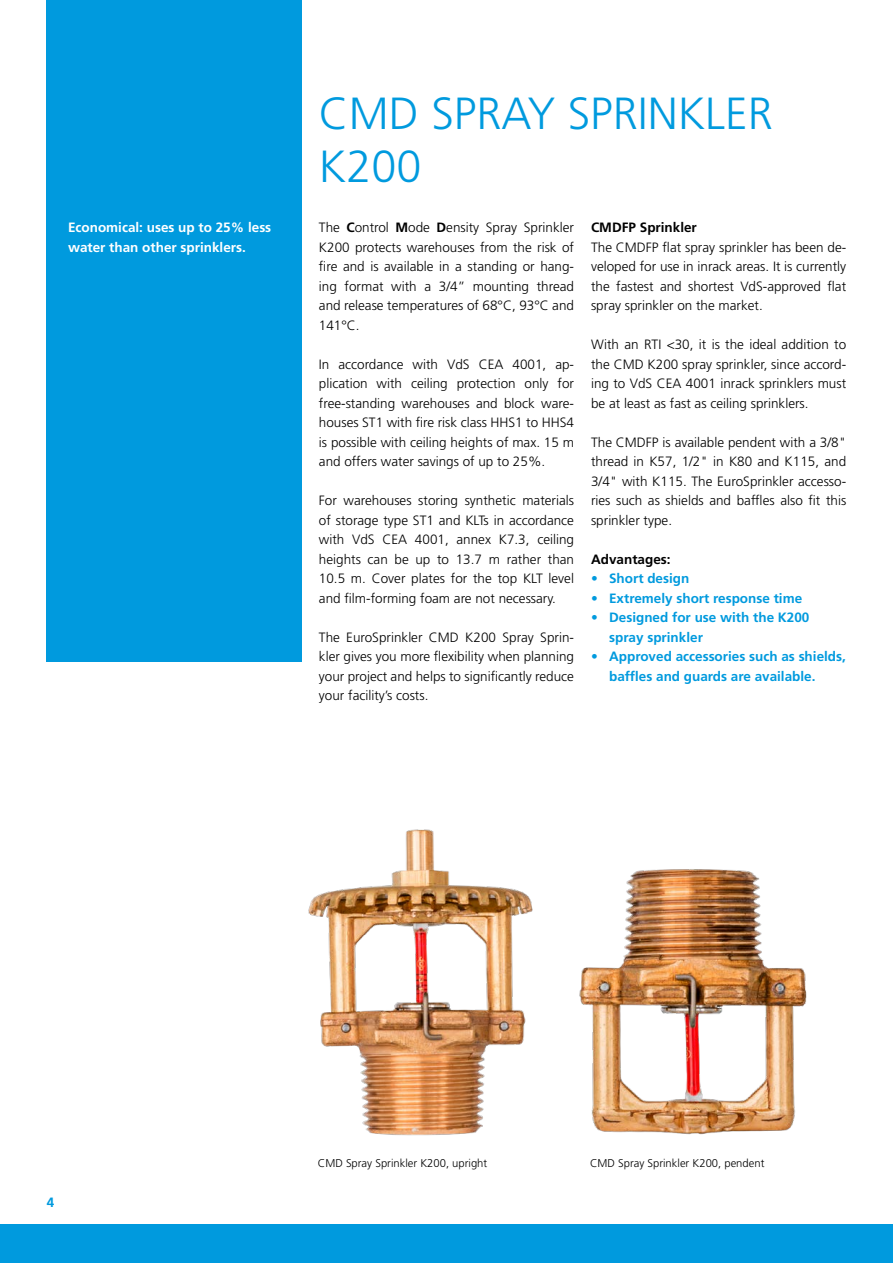
<style>
.page{position:relative;width:893px;height:1263px;background:#fff}
.page>*{position:absolute;margin:0;border:0;box-sizing:border-box;transform-origin:0 0}
.Titel{font:300 45px/52.5px "Frutiger LT Std";color:#009ade}
.Grundtext{font:300 13.5px/19.5px "Frutiger LT Std";color:#000;text-align:justify}
.Lead{font:700 13.5px/19.5px "Frutiger LT Std";color:#009ade}
.Lead-2{font:700 13.5px/19.5px "Frutiger LT Std";color:#fff}
.Grundtext-2{font:700 13.5px "Frutiger LT Std";color:#000}
.Legende{font:300 11.25px "Frutiger LT Std";color:#000}
.s1{font-weight:700}
</style>
<div class="page">
<div style="left:0;top:1225px;width:893px;height:38px;background:#009ade"></div>
<div style="left:47px;top:0;width:255px;height:662px;background:#009ade"></div>
<img style="left:308px;top:829px;width:225px;height:307px">
<img style="left:579px;top:869px;width:228px;height:266px">
<p class="Lead-2" style="left:68px;top:218px;width:205px">Economical: uses up to 25% less water than other sprinklers.</p>
<p class="Titel" style="left:319px;top:88px;width:455px">CMD SPRAY SPRINKLER<br>K200</p>
<p class="Grundtext" style="left:319px;top:218px;width:257px">The <span class="s1">C</span>ontrol <span class="s1">M</span>ode <span class="s1">D</span>ensity Spray Sprinkler K200 protects warehouses from the risk of fire and is available in a standing or hang&shy;ing format with a 3/4” mounting thread and release temperatures of 68°C, 93°C and 141°C.</p>
<p class="Grundtext" style="left:319px;top:354px;width:257px">In accordance with VdS CEA 4001, ap&shy;plication with ceiling protection only for free-standing warehouses and block ware&shy;houses ST1 with fire risk class HHS1 to HHS4 is possible with ceiling heights of max. 15 m and offers water savings of up to 25%.</p>
<p class="Grundtext" style="left:319px;top:491px;width:257px">For warehouses storing synthetic materials of storage type ST1 and KLTs in accordance with VdS CEA 4001, annex K7.3, ceiling heights can be up to 13.7 m rather than 10.5 m. Cover plates for the top KLT level and film-forming foam are not necessary.</p>
<p class="Grundtext" style="left:319px;top:627px;width:257px">The EuroSprinkler CMD K200 Spray Sprin&shy;kler gives you more flexibility when planning your project and helps to significantly reduce your facility’s costs.</p>
<p class="Grundtext-2" style="left:591px;top:220px;width:107px">CMDFP Sprinkler</p>
<p class="Grundtext" style="left:591px;top:237px;width:257px">The CMDFP flat spray sprinkler has been de&shy;veloped for use in inrack areas. It is currently the fastest and shortest VdS-approved flat spray sprinkler on the market.</p>
<p class="Grundtext" style="left:591px;top:335px;width:257px">With an RTI &lt;30, it is the ideal addition to the CMD K200 spray sprinkler, since accord&shy;ing to VdS CEA 4001 inrack sprinklers must be at least as fast as ceiling sprinklers.</p>
<p class="Grundtext" style="left:591px;top:432px;width:257px">The CMDFP is available pendent with a 3/8" thread in K57, 1/2" in K80 and K115, and 3/4" with K115. The EuroSprinkler accesso&shy;ries such as shields and baffles also fit this sprinkler type.</p>
<p class="Grundtext-2" style="left:591px;top:551px;width:81px">Advantages:</p>
<p class="Lead" style="left:591px;top:569px;width:100px">• Short design</p>
<p class="Lead" style="left:591px;top:588px;width:213px">• Extremely short response time</p>
<p class="Lead" style="left:609px;top:608px;width:202px;text-indent:-18px">• Designed for use with the K200 spray sprinkler</p>
<p class="Lead" style="left:609px;top:647px;width:238px;text-indent:-18px">• Approved accessories such as shields, baffles and guards are available.</p>
<p class="Lead" style="left:47px;top:1193px;width:9px">4</p>
<p class="Legende" style="left:318px;top:1157px;width:171px">CMD Spray Sprinkler K200, upright</p>
<p class="Legende" style="left:590px;top:1157px;width:176px">CMD Spray Sprinkler K200, pendent</p>
</div>
